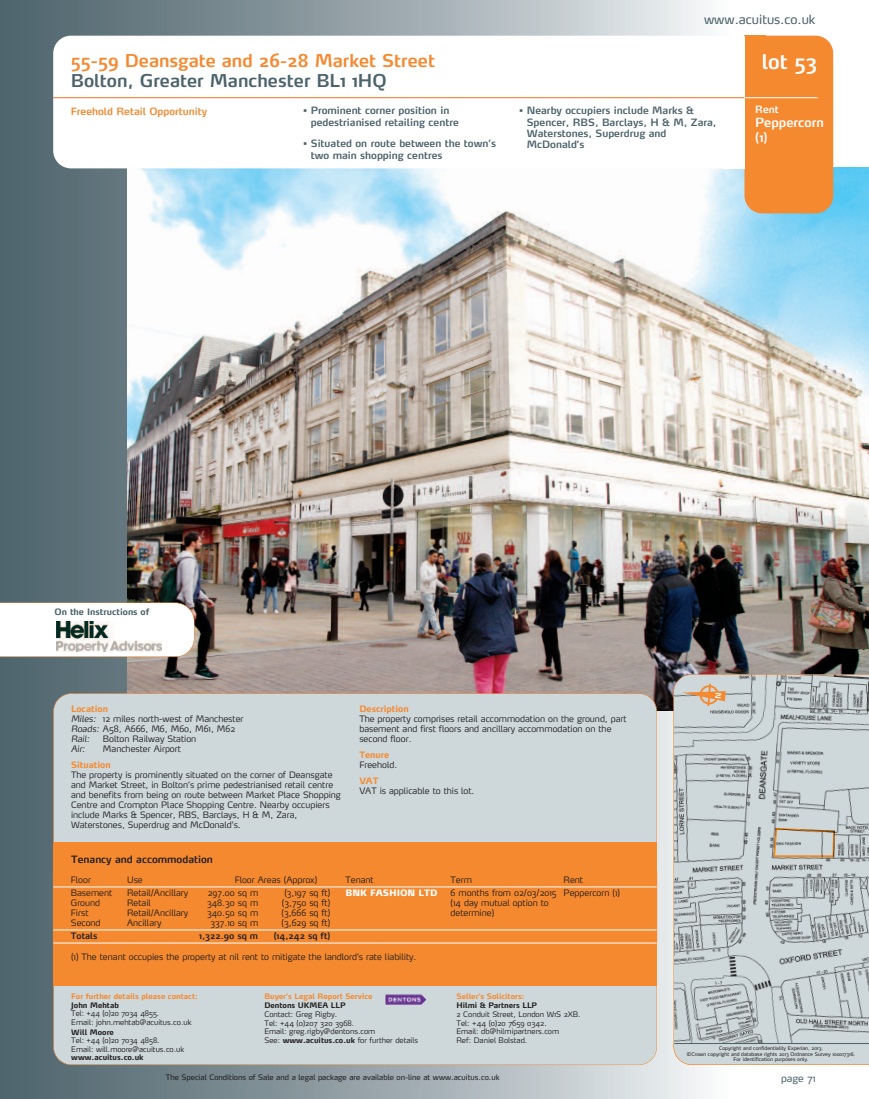
<style>
.page{position:relative;width:869px;height:1099px;background:#fff}
.page>*{position:absolute;margin:0;border:0;box-sizing:border-box;transform-origin:0 0}
.t1{font:600 20px "Max";color:#fff}
.t2{font:600 17.5px "Max";color:#f58930}
.t3{font:600 17.5px "Max";color:#4c636b}
.t4{font:12.5px "Max";color:#4c636b}
.t5{font:600 12.5px/15px "Max";color:#fff}
.t6{font:600 10px/11.2px "Max";color:#4c636b}
.t7{font:600 10px "Max";color:#f58930}
.t8{font:600 10px "Max";color:#231f20}
.t9{font:10px "Max";color:#4c636b}
.t10{font:600 10px "Max";color:#fff}
.t11{font:300 8.75px/10px "Max";color:#231f20}
.t12{font:700 8.75px "Max";color:#f58930}
.t13{font:600 8.75px "Max";color:#231f20}
.t14{font:700 8.75px "Max";color:#4c636b}
.t15{font:900 8.75px "Max";color:#fff}
.t16{font:italic 300 8.75px "Max";color:#231f20}
.t17{font:300 7.5px/8.8px "Max";color:#231f20}
.t18{font:7.5px "Max";color:#231f20}
.t19{font:700 7.5px "Max";color:#f58930}
.t20{font:700 7.5px "Max";color:#231f20}
.t21{font:5px/5.6px "Max";color:#231f20;text-align:center}
.s1{font-weight:700;color:#f58930}
.s2{font-style:italic}
.s3{font-weight:700}
</style>
<div class="page">
<div style="left:0;top:0;width:733px;height:1098px;background:linear-gradient(to right,#485e66,#f2f2f2)"></div>
<img style="left:128px;top:168px;width:740px;height:542px">
<div style="left:744px;top:36px;width:88px;height:177px;background:#f58930;border-radius:18px"></div>
<div style="left:744px;top:36px;width:21px;height:14px;background:#f58930"></div>
<div style="left:53px;top:36px;width:691px;height:132px;background:#fff;border-radius:18px"></div>
<svg style="left:0;top:602px;width:194px;height:55px"></svg>
<hr style="left:735px;top:97px;width:82px;height:1px;background:#fff">
<div style="left:722px;top:36px;width:22px;height:132px;background:#fff"></div>
<hr style="left:53px;top:97px;width:691px;height:1px;background:#f47321">
<img style="left:57px;top:621px;width:104px;height:30px">
<div style="left:54px;top:693px;width:602px;height:371px;background:#ced8da;border-radius:18px"></div>
<div style="left:53px;top:842px;width:603px;height:143px;background:#f58930"></div>
<hr style="left:656px;top:870px;width:1px;height:73px;background:#f58930">
<hr style="left:53px;top:886px;width:603px;height:1px;background:#fff">
<hr style="left:53px;top:929px;width:603px;height:1px;background:#fff">
<hr style="left:53px;top:942px;width:603px;height:1px;background:#fff">
<img style="left:385px;top:994px;width:41px;height:10px">
<svg style="left:673px;top:674px;width:195px;height:369px;background:#bdc5c6"></svg>
<div style="left:673px;top:1043px;width:195px;height:21px;background:#ced8da"></div>
<hr style="left:674px;top:1043px;width:194px;height:1px;background:#4c636b">
<svg style="left:682px;top:681px;width:43px;height:27px"></svg>
<h2 class="t2" style="left:71px;top:54px;width:365px">55-59 Deansgate and 26-28 Market Street</h2>
<h2 class="t3" style="left:71px;top:74px;width:317px">Bolton, Greater Manchester BL1 1HQ</h2>
<p class="t7" style="left:71px;top:107px;width:138px">Freehold Retail Opportunity</p>
<p class="t6" style="left:310px;top:106px;width:149px;text-indent:-7px">• Prominent corner position in pedestrianised retailing centre</p>
<p class="t6" style="left:310px;top:139px;width:186px;text-indent:-7px">• Situated on route between the town’s two main shopping centres</p>
<h3 class="t4" style="left:703px;top:15px;width:113px">www.acuitus.co.uk</h3>
<p class="t6" style="left:526px;top:106px;width:191px;text-indent:-7px">• Nearby occupiers include Marks &amp;<br>Spencer, RBS, Barclays, H &amp; M, Zara,<br>Waterstones, Superdrug and<br>McDonald’s</p>
<h1 class="t1" style="left:761px;top:54px;width:57px">lot 53</h1>
<p class="t10" style="left:755px;top:106px;width:25px">Rent</p>
<h3 class="t5" style="left:755px;top:116px;width:70px">Peppercorn (1)</h3>
<p class="t14" style="left:54px;top:608px;width:96px">On the Instructions of</p>
<p class="t11" style="left:71px;top:704px;width:174px"><span class="s1">Location<br></span><span class="s2">Miles:</span> 12 miles north-west of Manchester<br><span class="s2">Roads:</span> A58, A666, M6, M60, M61, M62<br><span class="s2">Rail:</span></p>
<p class="t11" style="left:103px;top:734px;width:95px">Bolton Railway Station</p>
<p class="t16" style="left:71px;top:745px;width:16px">Air:</p>
<p class="t11" style="left:103px;top:744px;width:79px">Manchester Airport</p>
<p class="t12" style="left:71px;top:761px;width:41px">Situation</p>
<p class="t11" style="left:71px;top:770px;width:271px">The property is prominently situated on the corner of Deansgate and Market Street, in Bolton’s prime pedestrianised retail centre and benefits from being on route between Market Place Shopping Centre and Crompton Place Shopping Centre. Nearby occupiers include Marks &amp; Spencer, RBS, Barclays, H &amp; M, Zara, Waterstones, Superdrug and McDonald’s.</p>
<p class="t8" style="left:71px;top:855px;width:143px">Tenancy and accommodation</p>
<p class="t12" style="left:359px;top:705px;width:51px">Description</p>
<p class="t11" style="left:359px;top:714px;width:269px">The property comprises retail accommodation on the ground, part basement and first floors and ancillary accommodation on the second floor.</p>
<p class="t12" style="left:359px;top:751px;width:31px">Tenure</p>
<p class="t11" style="left:359px;top:760px;width:39px">Freehold.</p>
<p class="t12" style="left:359px;top:777px;width:21px">VAT</p>
<p class="t11" style="left:359px;top:786px;width:117px">VAT is applicable to this lot.</p>
<p class="t11" style="left:71px;top:875px;width:22px">Floor</p>
<p class="t11" style="left:127px;top:875px;width:17px">Use</p>
<p class="t11" style="left:234px;top:875px;width:84px">Floor Areas (Approx)</p>
<p class="t11" style="left:345px;top:875px;width:30px">Tenant</p>
<p class="t11" style="left:450px;top:875px;width:23px">Term</p>
<p class="t11" style="left:563px;top:875px;width:21px">Rent</p>
<p class="t11" style="left:71px;top:888px;width:43px">Basement<br>Ground<br>First<br>Second</p>
<p class="t11" style="left:127px;top:888px;width:63px">Retail/Ancillary<br>Retail<br>Retail/Ancillary<br>Ancillary</p>
<p class="t11" style="left:207px;top:888px;width:53px;text-align:center">297.00 sq m<br>348.30 sq m<br>340.50 sq m<br>337.10 sq m</p>
<p class="t11" style="left:281px;top:888px;width:50px;text-align:center">(3,197 sq ft) (3,750 sq ft) (3,666 sq ft) (3,629 sq ft)</p>
<p class="t15" style="left:345px;top:889px;width:93px">BNK FASHION LTD</p>
<p class="t11" style="left:450px;top:888px;width:107px">6 months from 02/03/2015 (14 day mutual option to determine)</p>
<p class="t11" style="left:563px;top:888px;width:58px">Peppercorn (1)</p>
<p class="t13" style="left:71px;top:932px;width:28px">Totals</p>
<p class="t13" style="left:199px;top:932px;width:60px">1,322.90 sq m</p>
<p class="t13" style="left:273px;top:932px;width:58px">(14,242 sq ft)</p>
<p class="t11" style="left:71px;top:952px;width:347px">(1) The tenant occupies the property at nil rent to mitigate the landlord’s rate liability.</p>
<p class="t19" style="left:71px;top:993px;width:128px">For further details please contact:</p>
<p class="t20" style="left:71px;top:1002px;width:49px">John Mehtab</p>
<p class="t17" style="left:71px;top:1009px;width:122px">Tel: +44 (0)20 7034 4855.<br>Email: john.mehtab@acuitus.co.uk</p>
<p class="t20" style="left:71px;top:1029px;width:44px">Will Moore</p>
<p class="t17" style="left:71px;top:1037px;width:114px">Tel: +44 (0)20 7034 4858.<br>Email: will.moore@acuitus.co.uk</p>
<p class="t20" style="left:71px;top:1054px;width:74px">www.acuitus.co.uk</p>
<p class="t19" style="left:264px;top:993px;width:110px">Buyer’s Legal Report Service</p>
<p class="t20" style="left:264px;top:1002px;width:83px">Dentons UKMEA LLP</p>
<p class="t17" style="left:264px;top:1010px;width:155px">Contact: Greg Rigby.<br>Tel: +44 (0)207 320 3968.<br>Email: greg.rigby@dentons.com<br>See: <span class="s3">www.acuitus.co.uk</span> for further details</p>
<p class="t19" style="left:456px;top:993px;width:69px">Seller’s Solicitors:</p>
<p class="t20" style="left:456px;top:1002px;width:82px">Hilmi &amp; Partners LLP</p>
<p class="t17" style="left:456px;top:1010px;width:126px">2 Conduit Street, London W1S 2XB.<br>Tel: +44 (0)20 7659 0342.<br>Email: db@hilmipartners.com<br>Ref: Daniel Bolstad.</p>
<p class="t18" style="left:166px;top:1073px;width:335px">The Special Conditions of Sale and a legal package are available on-line at www.acuitus.co.uk</p>
<p class="t21" style="left:686px;top:1045px;width:170px">Copyright and confidentiality Experian, 2013.<br>©Crown copyright and database rights 2013 Ordnance Survey 100017316.<br>For identification purposes only.</p>
<p class="t9" style="left:780px;top:1074px;width:36px">page 71</p>
</div>
